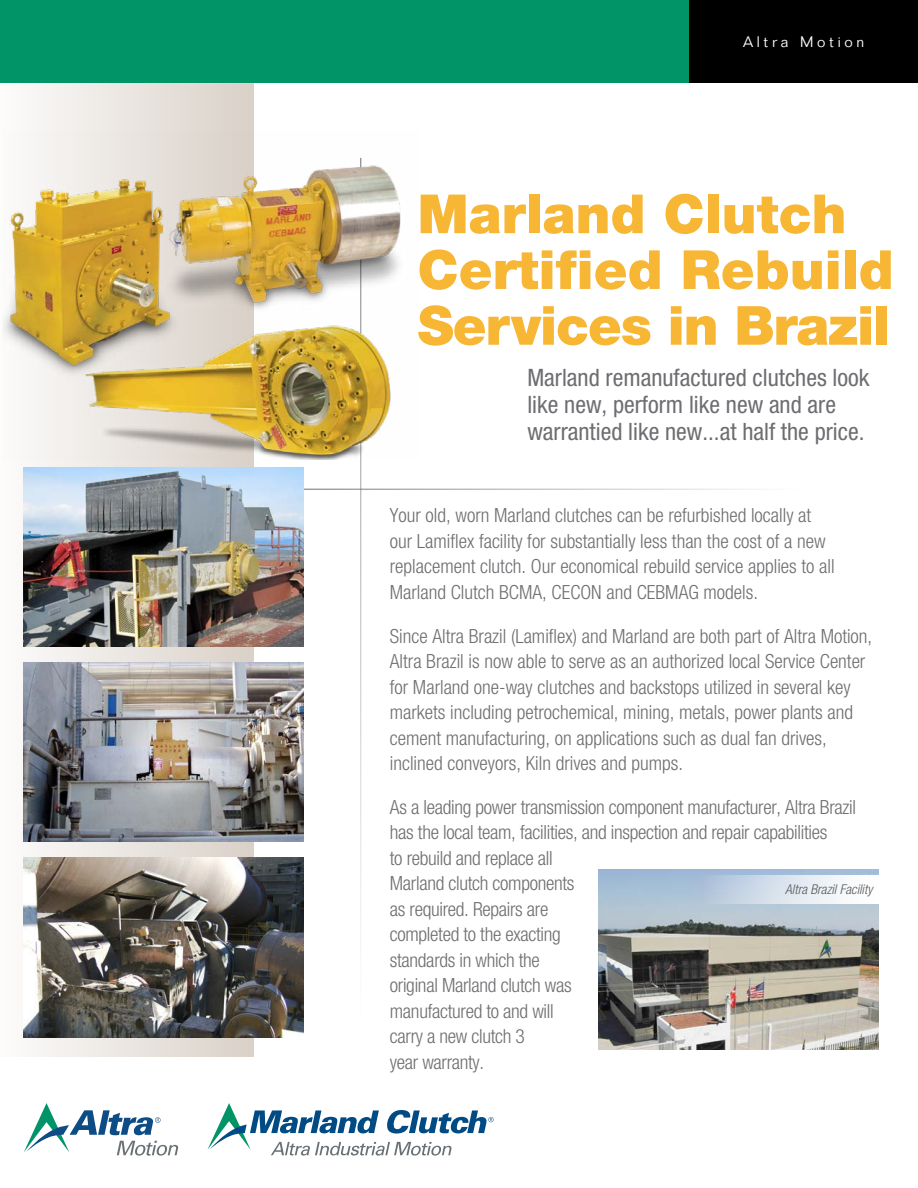
<style>
.page{position:relative;width:918px;height:1188px;background:#fff}
.page>*{position:absolute;margin:0;border:0;box-sizing:border-box;transform-origin:0 0}
.t1{font:900 54px/55.8px "Helvetica Neue LT Std";color:#f7b633}
.t2{font:condensed 24px/27px "Helvetica Neue LT Std";color:#6d6e71}
.t3{font:300 condensed 19.5px/25.5px "Helvetica Neue LT Std";color:#6d6e71}
.t4{font:300 15px "Folio Std";letter-spacing:.25em;color:#fff}
.t5{font:italic 300 condensed 13.5px "Helvetica Neue LT Std";color:#58595b}
</style>
<div class="page">
<div style="left:0;top:82px;width:254px;height:975px;background:linear-gradient(to right,#fcfcfb,#dad1c8)"></div>
<div style="left:0;top:0;width:918px;height:82px;background:#009467"></div>
<div style="left:689px;top:0;width:229px;height:82px;background:#000"></div>
<img style="left:24px;top:662px;width:280px;height:180px">
<hr style="left:360px;top:158px;width:1px;height:858px;background:#6d6e71">
<hr style="left:301px;top:489px;width:497px;height:1px;background:#6d6e71">
<img style="left:3px;top:131px;width:398px;height:328px">
<img style="left:24px;top:857px;width:280px;height:180px">
<img style="left:24px;top:467px;width:280px;height:180px">
<img style="left:599px;top:870px;width:279px;height:179px">
<div style="left:702px;top:875px;width:176px;height:28px;background:linear-gradient(to right,#b2c5da,#fff)"></div>
<svg style="left:24px;top:1103px;width:154px;height:53px"></svg>
<svg style="left:207px;top:1103px;width:287px;height:53px"></svg>
<p class="t4" style="left:743px;top:32px;width:123px">Altra Motion</p>
<p class="t1" style="left:418px;top:186px;width:478px">Marland Clutch<br>Certified Rebuild<br>Services in Brazil</p>
<p class="t2" style="left:527px;top:364px;width:344px">Marland remanufactured clutches look like new, perform like new and are warrantied like new...at half the price.</p>
<p class="t3" style="left:390px;top:502px;width:446px">Your old, worn Marland clutches can be refurbished locally at our Lamiflex facility for substantially less than the cost of a new replacement clutch. Our economical rebuild service applies to all Marland Clutch BCMA, CECON and CEBMAG models.</p>
<p class="t3" style="left:390px;top:623px;width:484px">Since Altra Brazil (Lamiflex) and Marland are both part of Altra Motion, Altra Brazil is now able to serve as an authorized local Service Center for Marland one-way clutches and backstops utilized in several key markets including petrochemical, mining, metals, power plants and cement manufacturing, on applications such as dual fan drives, inclined conveyors, Kiln drives and pumps.</p>
<p class="t3" style="left:390px;top:794px;width:468px">As a leading power transmission component manufacturer, Altra Brazil has the local team, facilities, and inspection and repair capabilities<br>to rebuild and replace all<br>Marland clutch components<br>as required. Repairs are<br>completed to the exacting<br>standards in which the<br>original Marland clutch was<br>manufactured to and will<br>carry a new clutch 3<br>year warranty.</p>
<p class="t5" style="left:785px;top:881px;width:89px">Altra Brazil Facility</p>
</div>
